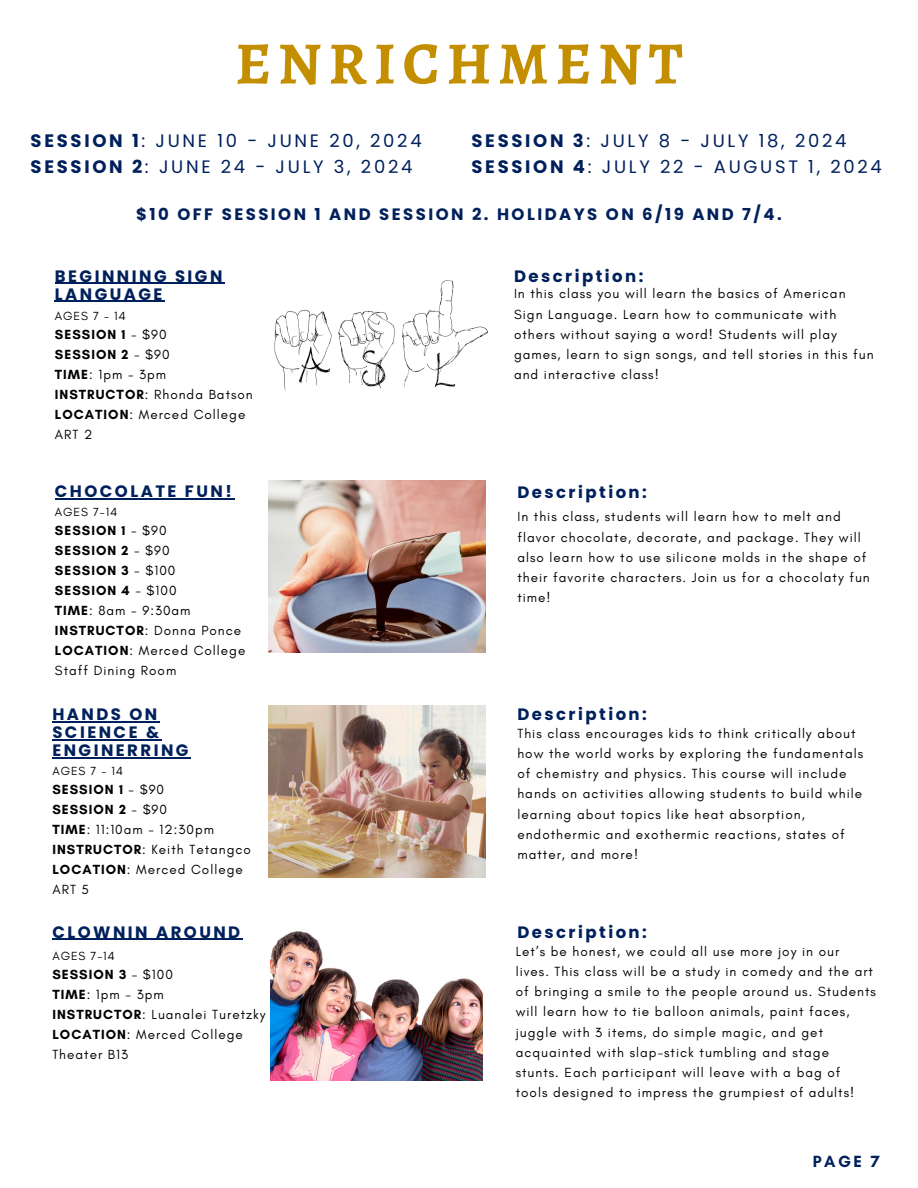
<style>
.page{position:relative;width:918px;height:1188px;background:#fff}
.page>*{position:absolute;margin:0;border:0;box-sizing:border-box;transform-origin:0 0}
.t1{font:700 60px "Alegreya";letter-spacing:.115em;color:#c38f00}
.t2{font:18px/25.8px "Poppins";letter-spacing:.15em;color:#00205c}
.t3{font:700 16.5px/18px "Poppins";letter-spacing:.15em;color:#00205c}
.t4{font:700 16.5px "Glacial Indifference";color:#00205c}
.t5{font:13.5px/20.2px "Glacial Indifference";letter-spacing:.075em;color:#000}
.t6{font:12px "Glacial Indifference";letter-spacing:.075em;color:#000}
.s1{font-weight:700}
</style>
<div class="page">
<img style="left:274px;top:279px;width:218px;height:112px">
<img style="left:268px;top:481px;width:217px;height:172px">
<img style="left:268px;top:706px;width:217px;height:172px">
<hr style="left:55px;top:283px;width:170px;height:1px;background:#00205c">
<hr style="left:55px;top:301px;width:110px;height:1px;background:#00205c">
<hr style="left:55px;top:498px;width:179px;height:2px;background:#00205c">
<hr style="left:52px;top:721px;width:108px;height:1px;background:#00205c">
<hr style="left:52px;top:739px;width:110px;height:1px;background:#00205c">
<hr style="left:52px;top:757px;width:139px;height:1px;background:#00205c">
<img style="left:271px;top:931px;width:211px;height:150px">
<hr style="left:52px;top:939px;width:191px;height:1px;background:#00205c">
<h1 class="t1" style="left:235px;top:22px;width:449px">ENRICHMENT</h1>
<h2 class="t2" style="left:31px;top:128px;width:393px"><span class="s1">SESSION 1</span>: JUNE 10 - JUNE 20, 2024<br><span class="s1">SESSION 2</span>: JUNE 24 - JULY 3, 2024</h2>
<h2 class="t2" style="left:472px;top:128px;width:412px"><span class="s1">SESSION 3</span>: JULY 8 - JULY 18, 2024<br><span class="s1">SESSION 4</span>: JULY 22 - AUGUST 1, 2024</h2>
<p class="t3" style="left:136px;top:205px;width:647px">$10 OFF SESSION 1 AND SESSION 2. HOLIDAYS ON 6/19 AND 7/4.</p>
<p class="t3" style="left:55px;top:267px;width:169px">BEGINNING SIGN<br>LANGUAGE</p>
<p class="t3" style="left:514px;top:267px;width:131px">Description:</p>
<p class="t5" style="left:514px;top:283px;width:361px">In this class you will learn the basics of American Sign Language. Learn how to communicate with others without saying a word! Students will play games, learn to sign songs, and tell stories in this fun and interactive class!</p>
<p class="t6" style="left:55px;top:309px;width:72px">AGES 7 - 14</p>
<p class="t5" style="left:55px;top:324px;width:199px"><span class="s1">SESSION 1</span> - $90<br><span class="s1">SESSION 2</span> - $90<br><span class="s1">TIME</span>: 1pm - 3pm<br><span class="s1">INSTRUCTOR</span>: Rhonda Batson<br><span class="s1">LOCATION</span>: Merced College<br>ART 2</p>
<p class="t3" style="left:55px;top:483px;width:178px">CHOCOLATE FUN!</p>
<p class="t6" style="left:55px;top:505px;width:64px">AGES 7-14</p>
<p class="t5" style="left:55px;top:520px;width:192px"><span class="s1">SESSION 1</span> - $90<br><span class="s1">SESSION 2</span> - $90<br><span class="s1">SESSION 3</span> - $100<br><span class="s1">SESSION 4</span> - $100<br><span class="s1">TIME</span>: 8am - 9:30am<br><span class="s1">INSTRUCTOR</span>: Donna Ponce<br><span class="s1">LOCATION</span>: Merced College<br>Staff Dining Room</p>
<p class="t3" style="left:52px;top:705px;width:138px">HANDS ON<br>SCIENCE &amp;<br>ENGINERRING</p>
<p class="t6" style="left:52px;top:763px;width:72px">AGES 7 - 14</p>
<p class="t5" style="left:52px;top:779px;width:200px"><span class="s1">SESSION 1</span> - $90<br><span class="s1">SESSION 2</span> - $90<br><span class="s1">TIME</span>: 11:10am - 12:30pm<br><span class="s1">INSTRUCTOR</span>: Keith Tetangco<br><span class="s1">LOCATION</span>: Merced College<br>ART 5</p>
<p class="t3" style="left:52px;top:923px;width:189px">CLOWNIN AROUND</p>
<p class="t6" style="left:52px;top:948px;width:64px">AGES 7-14</p>
<p class="t5" style="left:52px;top:964px;width:215px"><span class="s1">SESSION 3</span> - $100<br><span class="s1">TIME</span>: 1pm - 3pm<br><span class="s1">INSTRUCTOR</span>: Luanalei Turetzky<br><span class="s1">LOCATION</span>: Merced College<br>Theater B13</p>
<p class="t3" style="left:517px;top:483px;width:131px">Description:</p>
<p class="t5" style="left:517px;top:507px;width:354px">In this class, students will learn how to melt and flavor chocolate, decorate, and package. They will also learn how to use silicone molds in the shape of their favorite characters. Join us for a chocolaty fun time!</p>
<p class="t3" style="left:517px;top:705px;width:131px">Description:</p>
<p class="t5" style="left:517px;top:723px;width:347px">This class encourages kids to think critically about how the world works by exploring the fundamentals of chemistry and physics. This course will include hands on activities allowing students to build while learning about topics like heat absorption, endothermic and exothermic reactions, states of matter, and more!</p>
<p class="t3" style="left:517px;top:923px;width:131px">Description:</p>
<p class="t5" style="left:516px;top:941px;width:362px">Let’s be honest, we could all use more joy in our<br>lives. This class will be a study in comedy and the art of bringing a smile to the people around us. Students will learn how to tie balloon animals, paint faces, juggle with 3 items, do simple magic, and get acquainted with slap-stick tumbling and stage<br>stunts. Each participant will leave with a bag of<br>tools designed to impress the grumpiest of adults!</p>
<p class="t4" style="left:813px;top:1152px;width:69px">PAGE 7</p>
</div>
